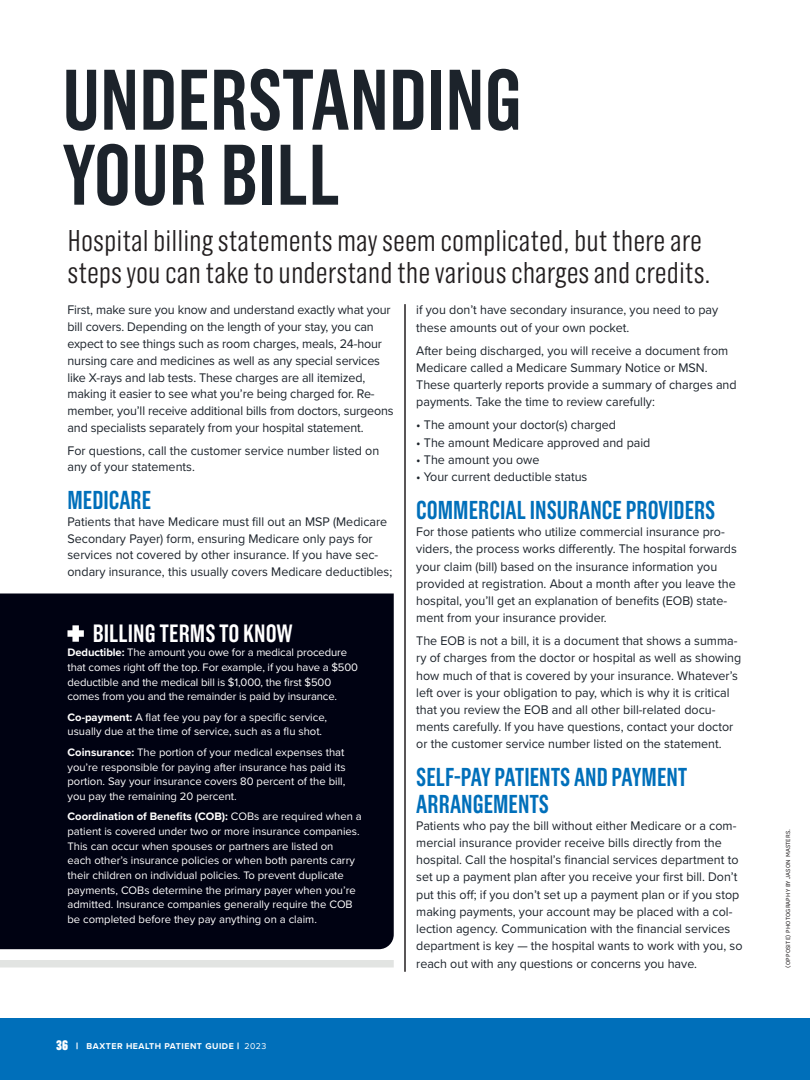
<style>
.page{position:relative;width:810px;height:1080px;background:#fff}
.page>*{position:absolute;margin:0;border:0;box-sizing:border-box;transform-origin:0 0}
.t1{font:600 85.62px/75px "Grotzec Cond";color:#1c232b}
.t2{font:300 30px/32.5px "Grotzec Cond";color:#231f20}
.t3{font:600 25.88px/26.2px "Grotzec Cond";color:#006fba}
.t4{font:600 25px "Grotzec Cond";color:#fff}
.t5{font:12.88px/17.2px "Proxima Nova";color:#1c232b}
.t6{font:11.25px/14.8px "Proxima Nova";color:#fff}
.t7{font:700 8.75px "Proxima Nova";letter-spacing:.06em;color:#fff}
.t8{font:6.88px "National";letter-spacing:.03em;color:#231f20}
.s1{font-weight:700}
.s2{font-family:"Grotzec Cond";font-weight:900;font-size:13.75px}
.s3{font-weight:900;font-size:9.38px}
.s4{font-weight:400}
</style>
<div class="page">
<div style="left:0;top:1018px;width:810px;height:62px;background:#006fba"></div>
<hr style="left:405px;top:304px;width:1px;height:668px;background:#231f20">
<div style="left:0;top:593px;width:394px;height:356px;background:#000212"></div>
<svg style="left:67px;top:625px;width:17px;height:17px"></svg>
<div style="left:0;top:960px;width:394px;height:8px;background:#e2e4e2"></div>
<h1 class="t1" style="left:62px;top:60px;width:461px">UNDERSTANDING<br>YOUR BILL</h1>
<h2 class="t2" style="left:68px;top:224px;width:645px">Hospital billing statements may seem complicated, but there are steps you can take to understand the various charges and credits.</h2>
<p class="t5" style="left:68px;top:302px;width:328px;line-height:16.8px">First, make sure you know and understand exactly what your bill covers. Depending on the length of your stay, you can expect to see things such as room charges, meals, 24-hour nursing care and medicines as well as any special services like X-rays and lab tests. These charges are all itemized, making it easier to see what you’re being charged for. Re&shy;member, you’ll receive additional bills from doctors, surgeons and specialists separately from your hospital statement.</p>
<p class="t5" style="left:68px;top:442px;width:313px;line-height:16.8px">For questions, call the customer service number listed on any of your statements.</p>
<h3 class="t3" style="left:68px;top:486px;width:85px">MEDICARE</h3>
<p class="t5" style="left:68px;top:513px;width:326px;line-height:16.8px">Patients that have Medicare must fill out an MSP (Medicare Secondary Payer) form, ensuring Medicare only pays for services not covered by other insurance. If you have sec&shy;ondary insurance, this usually covers Medicare deductibles;</p>
<h3 class="t4" style="left:93px;top:619px;width:201px">BILLING TERMS TO KNOW</h3>
<p class="t6" style="left:68px;top:646px;width:292px"><span class="s1">Deductible:</span> The amount you owe for a medical procedure that comes right off the top. For example, if you have a $500 deductible and the medical bill is $1,000, the first $500 comes from you and the remainder is paid by insurance.</p>
<p class="t6" style="left:68px;top:710px;width:261px"><span class="s1">Co-payment:</span> A flat fee you pay for a specific service, usually due at the time of service, such as a flu shot.</p>
<p class="t6" style="left:68px;top:745px;width:280px;text-align:justify"><span class="s1">Coinsurance:</span> The portion of your medical expenses that you’re responsible for paying after insurance has paid its portion. Say your insurance covers 80 percent of the bill, you pay the remaining 20 percent.</p>
<p class="t6" style="left:68px;top:809px;width:296px"><span class="s1">Coordination of Benefits (COB):</span> COBs are required when a patient is covered under two or more insurance companies.<br>This can occur when spouses or partners are listed on<br>each other’s insurance policies or when both parents carry their children on individual policies. To prevent duplicate payments, COBs determine the primary payer when you’re admitted. Insurance companies generally require the COB be completed before they pay anything on a claim.</p>
<p class="t5" style="left:416px;top:302px;width:304px">if you don’t have secondary insurance, you need to pay these amounts out of your own pocket.</p>
<p class="t5" style="left:416px;top:342px;width:322px">After being discharged, you will receive a document from Medicare called a Medicare Summary Notice or MSN.<br>These quarterly reports provide a summary of charges and payments. Take the time to review carefully:</p>
<p class="t5" style="left:416px;top:417px;width:201px">• The amount your doctor(s) charged</p>
<p class="t5" style="left:416px;top:434px;width:236px">• The amount Medicare approved and paid</p>
<p class="t5" style="left:416px;top:451px;width:125px">• The amount you owe</p>
<p class="t5" style="left:416px;top:468px;width:173px">• Your current deductible status</p>
<h3 class="t3" style="left:416px;top:496px;width:301px">COMMERCIAL INSURANCE PROVIDERS</h3>
<p class="t5" style="left:416px;top:524px;width:322px">For those patients who utilize commercial insurance pro&shy;viders, the process works differently. The hospital forwards your claim (bill) based on the insurance information you provided at registration. About a month after you leave the hospital, you’ll get an explanation of benefits (EOB) state&shy;ment from your insurance provider.</p>
<p class="t5" style="left:416px;top:633px;width:326px">The EOB is not a bill, it is a document that shows a summa&shy;ry of charges from the doctor or hospital as well as showing how much of that is covered by your insurance. Whatever’s left over is your obligation to pay, which is why it is critical that you review the EOB and all other bill-related docu&shy;ments carefully. If you have questions, contact your doctor or the customer service number listed on the statement.</p>
<h3 class="t3" style="left:416px;top:764px;width:273px">SELF-PAY PATIENTS AND PAYMENT<br>ARRANGEMENTS</h3>
<p class="t5" style="left:416px;top:817px;width:328px">Patients who pay the bill without either Medicare or a com&shy;mercial insurance provider receive bills directly from the hospital. Call the hospital’s financial services department to set up a payment plan after you receive your first bill. Don’t put this off; if you don’t set up a payment plan or if you stop making payments, your account may be placed with a col&shy;lection agency. Communication with the financial services department is key — the hospital wants to work with you, so reach out with any questions or concerns you have.</p>
<p class="t7" style="left:56px;top:1040px;width:212px"><span class="s2">36</span> <span class="s3">|</span> BAXTER HEALTH PATIENT GUIDE <span class="s3">|</span> <span class="s4">2023</span></p>
<p class="t8" style="left:783px;top:968px;width:140px;rotate:-90deg">(OPPOSITE) PHOTOGRAPHY BY JASON MASTERS.</p>
</div>
